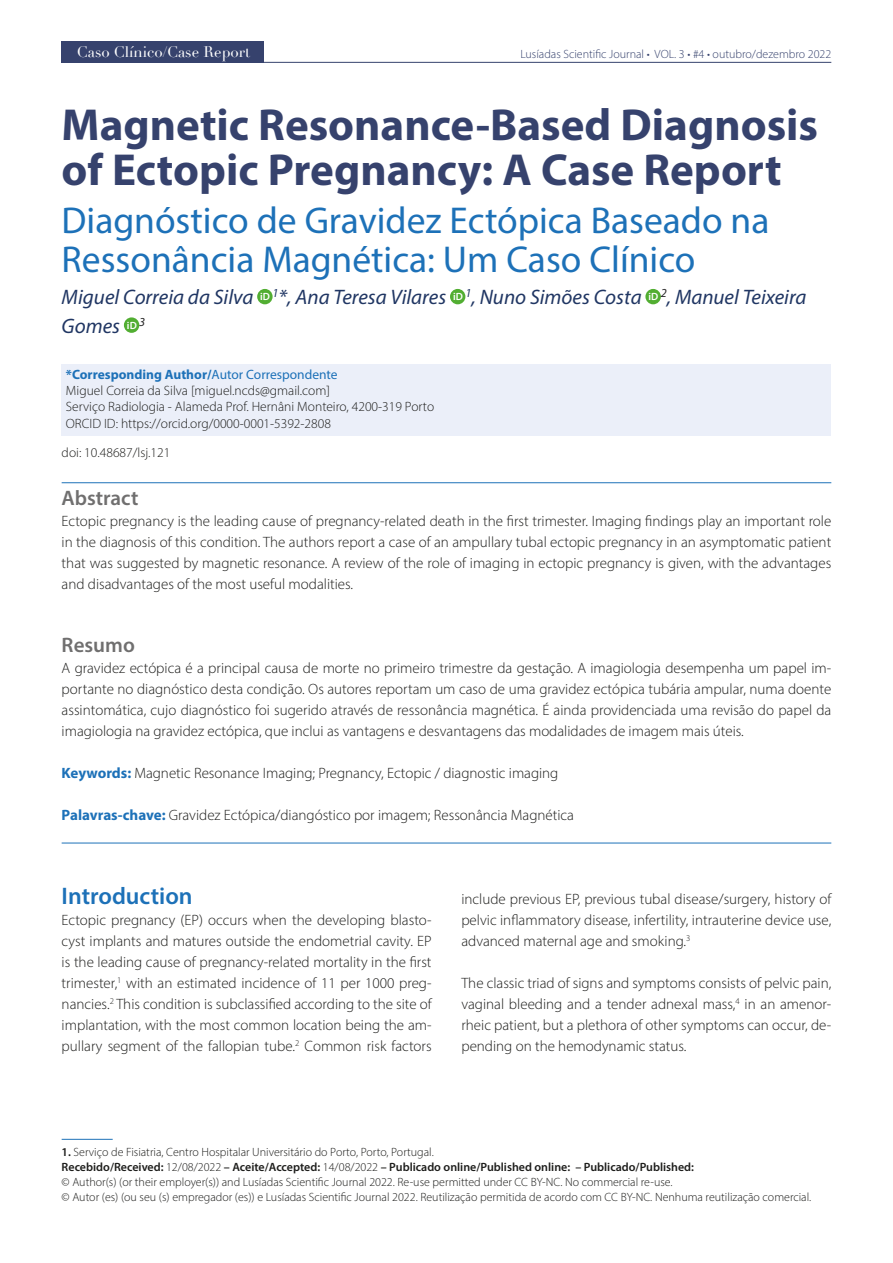
<style>
.page{position:relative;width:893px;height:1263px;background:#fff}
.page>*{position:absolute;margin:0;border:0;box-sizing:border-box;transform-origin:0 0}
.t1{font:700 45px/45px "Myriad Pro";color:#36426d}
.t2{font:37.5px/39px "Myriad Pro";color:#1d71b8}
.t3{font:600 24px "Myriad Pro";color:#1d71b8}
.t4{font:italic 21px/28.5px "Myriad Pro";color:#203663}
.t5{font:600 21px "Myriad Pro";color:#706f6f}
.t6{font:300 15px/21px "Myriad Pro";color:#1d1d1b;text-align:justify}
.t7{font:15px "Didot";color:#fff}
.t8{font:300 13.5px/16.2px "Myriad Pro";color:#1d1d1b}
.t9{font:300 12px/15px "Myriad Pro";color:#1d1d1b}
.t10{font:300 12px "Myriad Pro";color:#36426d}
.s1{font-weight:700;color:#1d71b8}
.s2{font-weight:400;color:#1d71b8}
.s3{font-weight:600}
</style>
<div class="page">
<hr style="left:62px;top:62px;width:769px;height:1px;background:#36426d">
<div style="left:62px;top:41px;width:202px;height:21px;background:#36426d"></div>
<div style="left:62px;top:365px;width:769px;height:22px;background:#ebeff9"></div>
<div style="left:62px;top:381px;width:769px;height:22px;background:#ebeff9"></div>
<div style="left:62px;top:397px;width:769px;height:22px;background:#ebeff9"></div>
<div style="left:62px;top:413px;width:769px;height:22px;background:#ebeff9"></div>
<hr style="left:62px;top:482px;width:769px;height:1px;background:#1d71b8">
<hr style="left:62px;top:843px;width:769px;height:1px;background:#1d71b8">
<div style="left:257px;top:289px;width:16px;height:15px;background:#52ae32;border-radius:50%"></div>
<div style="left:450px;top:289px;width:15px;height:15px;background:#52ae32;border-radius:50%"></div>
<div style="left:645px;top:289px;width:16px;height:15px;background:#52ae32;border-radius:50%"></div>
<div style="left:124px;top:317px;width:15px;height:16px;background:#52ae32;border-radius:50%"></div>
<hr style="left:62px;top:1139px;width:51px;height:1px;background:#1d71b8">
<p class="t7" style="left:77px;top:43px;width:175px">Caso Clínico/Case Report</p>
<p class="t10" style="left:520px;top:46px;width:312px">Lusíadas Scientific Journal • VOL. 3 • #4 • outubro/dezembro 2022</p>
<h1 class="t1" style="left:62px;top:101px;width:758px">Magnetic Resonance‑Based Diagnosis of Ectopic Pregnancy: A Case Report</h1>
<h2 class="t2" style="left:62px;top:200px;width:709px">Diagnóstico de Gravidez Ectópica Baseado na<br>Ressonância Magnética: Um Caso Clínico</h2>
<h3 class="t4" style="left:62px;top:283px;width:746px">Miguel Correia da Silva <sup>iD</sup> <sup>1</sup>*, Ana Teresa Vilares <sup>iD</sup> <sup>1</sup>, Nuno Simões Costa <sup>iD</sup> <sup>2</sup>, Manuel Teixeira<br>Gomes <sup>iD</sup> <sup>3</sup></h3>
<p class="t8" style="left:66px;top:366px;width:370px"><span class="s1">*Corresponding Author/</span><span class="s2">Autor Correspondente<br></span>Miguel Correia da Silva [miguel.ncds@gmail.com]<br>Serviço Radiologia ‑ Alameda Prof. Hernâni Monteiro, 4200‑319 Porto ORCID ID: https://orcid.org/0000‑0001‑5392‑2808</p>
<p class="t8" style="left:62px;top:444px;width:110px">doi: 10.48687/lsj.121</p>
<h3 class="t5" style="left:62px;top:485px;width:78px">Abstract</h3>
<p class="t6" style="left:62px;top:511px;width:771px">Ectopic pregnancy is the leading cause of pregnancy‑related death in the first trimester. Imaging findings play an important role in the diagnosis of this condition. The authors report a case of an ampullary tubal ectopic pregnancy in an asymptomatic patient that was suggested by magnetic resonance. A review of the role of imaging in ectopic pregnancy is given, with the advantages and disadvantages of the most useful modalities.</p>
<h3 class="t5" style="left:62px;top:632px;width:75px">Resumo</h3>
<p class="t6" style="left:62px;top:658px;width:771px">A gravidez ectópica é a principal causa de morte no primeiro trimestre da gestação. A imagiologia desempenha um papel im‑ portante no diagnóstico desta condição. Os autores reportam um caso de uma gravidez ectópica tubária ampular, numa doente assintomática, cujo diagnóstico foi sugerido através de ressonância magnética. É ainda providenciada uma revisão do papel da imagiologia na gravidez ectópica, que inclui as vantagens e desvantagens das modalidades de imagem mais úteis.</p>
<p class="t6" style="left:62px;top:763px;width:498px"><span class="s1">Keywords:</span> Magnetic Resonance Imaging; Pregnancy, Ectopic / diagnostic imaging</p>
<p class="t6" style="left:62px;top:805px;width:514px"><span class="s1">Palavras‑chave:</span> Gravidez Ectópica/diangóstico por imagem; Ressonância Magnética</p>
<h3 class="t3" style="left:62px;top:881px;width:132px">Introduction</h3>
<p class="t6" style="left:62px;top:910px;width:371px">Ectopic pregnancy (EP) occurs when the developing blasto‑ cyst implants and matures outside the endometrial cavity. EP is the leading cause of pregnancy‑related mortality in the first trimester,<sup>1</sup> with an estimated incidence of 11 per 1000 preg‑ nancies.<sup>2</sup> This condition is subclassified according to the site of implantation, with the most common location being the am‑ pullary segment of the fallopian tube.<sup>2</sup> Common risk factors</p>
<p class="t6" style="left:461px;top:889px;width:371px">include previous EP, previous tubal disease/surgery, history of pelvic inflammatory disease, infertility, intrauterine device use, advanced maternal age and smoking.<sup>3</sup></p>
<p class="t6" style="left:461px;top:973px;width:371px">The classic triad of signs and symptoms consists of pelvic pain, vaginal bleeding and a tender adnexal mass,<sup>4</sup> in an amenor‑ rheic patient, but a plethora of other symptoms can occur, de‑ pending on the hemodynamic status.</p>
<p class="t9" style="left:62px;top:1145px;width:751px"><span class="s3">1.</span> Serviço de Fisiatria, Centro Hospitalar Universitário do Porto, Porto, Portugal.<br><span class="s3">Recebido/Received:</span> 12/08/2022 <span class="s3">– Aceite/Accepted:</span> 14/08/2022 <span class="s3">– Publicado online/Published online: – Publicado/Published:<br></span>© Author(s) (or their employer(s)) and Lusíadas Scientific Journal 2022. Re‑use permitted under CC BY‑NC. No commercial re‑use.<br>© Autor (es) (ou seu (s) empregador (es)) e Lusíadas Scientific Journal 2022. Reutilização permitida de acordo com CC BY‑NC. Nenhuma reutilização comercial.</p>
</div>
